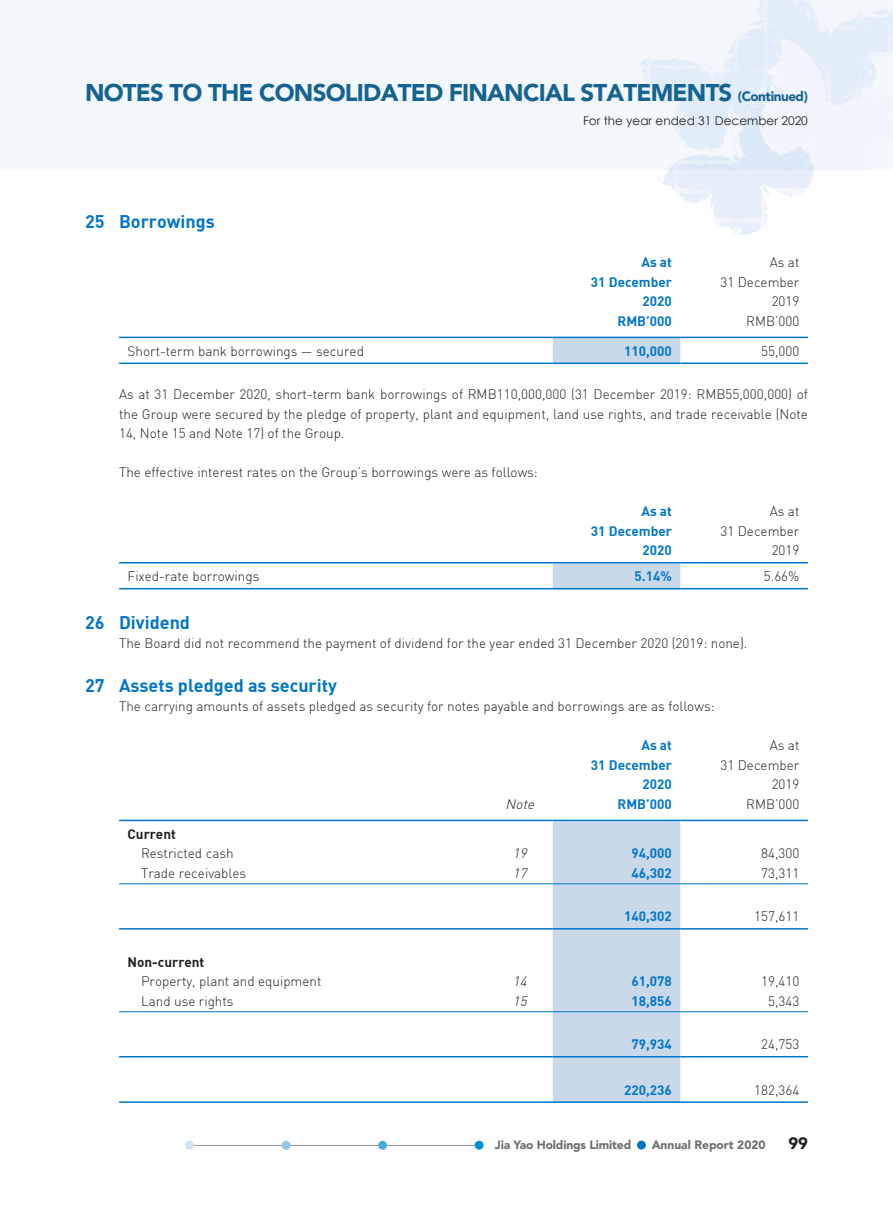
<style>
.page{position:relative;width:893px;height:1212px;background:#fff}
.page>*{position:absolute;margin:0;border:0;box-sizing:border-box;transform-origin:0 0}
.t1{font:900 24px "Avenir LT Std";letter-spacing:-.035em;color:#156390}
.t2{font:18px "DIN Bold";color:#0076c8}
.t3{font:900 16.5px "Avenir LT Std";color:#231f20}
.t4{font:13.5px/19.5px "DIN Light";color:#231f20;text-align:right}
.t5{font:13.5px/19.5px "DIN Bold";color:#0076c8;text-align:right}
.t6{font:13.5px "DIN Bold";color:#231f20}
.t7{font:italic 13.5px "DIN Light";color:#231f20}
.t8{font:900 12px "Avenir LT Std";letter-spacing:-.01em;color:#6c6d70}
.t9{font:12px "Century Gothic";color:#231f20}
.s1{font-size:13.5px}
</style>
<div class="page">
<img style="left:119px;top:170px;width:695px;height:980px">
<div style="left:637px;top:1140px;width:9px;height:9px;background:#0076c8;border-radius:50%"></div>
<svg style="left:0;top:0;width:893px;height:170px;fill:#f3f8fc"></svg>
<hr style="left:187px;top:1145px;width:293px;height:1px;background:#939598">
<div style="left:475px;top:1141px;width:9px;height:9px;background:#0090d4;border-radius:50%"></div>
<div style="left:378px;top:1141px;width:9px;height:9px;background:#4baadf;border-radius:50%"></div>
<div style="left:282px;top:1141px;width:9px;height:9px;background:#94c6ea;border-radius:50%"></div>
<div style="left:185px;top:1141px;width:9px;height:9px;background:#cde2f5;border-radius:50%"></div>
<div style="left:553px;top:338px;width:127px;height:24px;background:#cad9e9"></div>
<hr style="left:119px;top:337px;width:434px;height:1px;background:#0076c8">
<hr style="left:553px;top:337px;width:127px;height:1px;background:#0076c8">
<hr style="left:680px;top:337px;width:128px;height:1px;background:#0076c8">
<hr style="left:119px;top:362px;width:434px;height:2px;background:#0076c8">
<hr style="left:553px;top:362px;width:127px;height:2px;background:#0076c8">
<hr style="left:680px;top:362px;width:128px;height:2px;background:#0076c8">
<svg style="left:553px;top:563px;width:127px;height:25px;background:#c5d6e8"></svg>
<hr style="left:119px;top:562px;width:434px;height:1px;background:#0076c8">
<hr style="left:553px;top:562px;width:127px;height:1px;background:#0076c8">
<hr style="left:680px;top:562px;width:128px;height:1px;background:#0076c8">
<hr style="left:119px;top:588px;width:434px;height:1px;background:#0076c8">
<hr style="left:553px;top:588px;width:127px;height:1px;background:#0076c8">
<hr style="left:680px;top:588px;width:128px;height:1px;background:#0076c8">
<div style="left:553px;top:821px;width:127px;height:280px;background:#cad9e9"></div>
<hr style="left:119px;top:820px;width:370px;height:1px;background:#0076c8">
<hr style="left:489px;top:820px;width:64px;height:1px;background:#0076c8">
<hr style="left:553px;top:820px;width:127px;height:1px;background:#0076c8">
<hr style="left:680px;top:820px;width:128px;height:1px;background:#0076c8">
<hr style="left:119px;top:883px;width:370px;height:1px;background:#0076c8">
<hr style="left:489px;top:883px;width:64px;height:1px;background:#0076c8">
<hr style="left:553px;top:883px;width:127px;height:1px;background:#0076c8">
<hr style="left:680px;top:883px;width:128px;height:1px;background:#0076c8">
<hr style="left:119px;top:928px;width:370px;height:1px;background:#0076c8">
<hr style="left:489px;top:928px;width:64px;height:1px;background:#0076c8">
<hr style="left:553px;top:928px;width:127px;height:1px;background:#0076c8">
<hr style="left:680px;top:928px;width:128px;height:1px;background:#0076c8">
<hr style="left:119px;top:1011px;width:370px;height:1px;background:#0076c8">
<hr style="left:489px;top:1011px;width:64px;height:1px;background:#0076c8">
<hr style="left:553px;top:1011px;width:127px;height:1px;background:#0076c8">
<hr style="left:680px;top:1011px;width:128px;height:1px;background:#0076c8">
<hr style="left:119px;top:1056px;width:370px;height:1px;background:#0076c8">
<hr style="left:489px;top:1056px;width:64px;height:1px;background:#0076c8">
<hr style="left:553px;top:1056px;width:127px;height:1px;background:#0076c8">
<hr style="left:680px;top:1056px;width:128px;height:1px;background:#0076c8">
<hr style="left:119px;top:1101px;width:370px;height:2px;background:#0076c8">
<hr style="left:489px;top:1101px;width:64px;height:2px;background:#0076c8">
<hr style="left:553px;top:1101px;width:127px;height:2px;background:#0076c8">
<hr style="left:680px;top:1101px;width:128px;height:2px;background:#0076c8">
<h1 class="t1" style="left:85px;top:78px;width:724px">NOTES TO THE CONSOLIDATED FINANCIAL STATEMENTS <span class="s1">(Continued)</span></h1>
<h2 class="t2" style="left:85px;top:210px;width:131px">25 Borrowings</h2>
<p class="t9" style="left:583px;top:112px;width:226px">For the year ended 31 December 2020</p>
<p class="t5" style="left:591px;top:252px;width:82px">As at<br>31 December<br>2020</p>
<p class="t4" style="left:720px;top:252px;width:80px">As at<br>31 December<br>2019</p>
<p class="t5" style="left:617px;top:310px;width:56px">RMB’000</p>
<p class="t4" style="left:746px;top:311px;width:55px">RMB’000</p>
<p class="t4" style="left:128px;top:341px;width:238px">Short-term bank borrowings — secured</p>
<p class="t5" style="left:624px;top:340px;width:49px">110,000</p>
<p class="t4" style="left:761px;top:341px;width:40px">55,000</p>
<p class="t4" style="left:119px;top:384px;width:690px;text-align:justify">As at 31 December 2020, short-term bank borrowings of RMB110,000,000 (31 December 2019: RMB55,000,000) of the Group were secured by the pledge of property, plant and equipment, land use rights, and trade receivable (Note 14, Note 15 and Note 17) of the Group.</p>
<p class="t4" style="left:119px;top:462px;width:420px">The effective interest rates on the Group’s borrowings were as follows:</p>
<p class="t5" style="left:591px;top:501px;width:82px">As at<br>31 December<br>2020</p>
<p class="t4" style="left:720px;top:501px;width:80px">As at<br>31 December<br>2019</p>
<p class="t4" style="left:128px;top:566px;width:133px">Fixed-rate borrowings</p>
<p class="t5" style="left:635px;top:566px;width:39px">5.14%</p>
<p class="t4" style="left:764px;top:566px;width:37px">5.66%</p>
<h2 class="t2" style="left:85px;top:610px;width:107px">26 Dividend</h2>
<p class="t4" style="left:119px;top:633px;width:630px">The Board did not recommend the payment of dividend for the year ended 31 December 2020 (2019: none).</p>
<h2 class="t2" style="left:85px;top:673px;width:253px">27 Assets pledged as security</h2>
<p class="t4" style="left:119px;top:696px;width:597px">The carrying amounts of assets pledged as security for notes payable and borrowings are as follows:</p>
<p class="t5" style="left:591px;top:735px;width:82px">As at<br>31 December<br>2020</p>
<p class="t4" style="left:720px;top:735px;width:80px">As at<br>31 December<br>2019</p>
<p class="t7" style="left:506px;top:795px;width:34px">Note</p>
<p class="t5" style="left:617px;top:793px;width:56px">RMB’000</p>
<p class="t4" style="left:746px;top:794px;width:55px">RMB’000</p>
<p class="t6" style="left:128px;top:825px;width:50px">Current</p>
<p class="t4" style="left:141px;top:843px;width:94px">Restricted cash</p>
<p class="t7" style="left:513px;top:845px;width:19px">19</p>
<p class="t5" style="left:631px;top:843px;width:42px">94,000</p>
<p class="t4" style="left:761px;top:843px;width:40px">84,300</p>
<p class="t4" style="left:141px;top:863px;width:107px">Trade receivables</p>
<p class="t7" style="left:513px;top:864px;width:19px">17</p>
<p class="t5" style="left:631px;top:862px;width:42px">46,302</p>
<p class="t4" style="left:761px;top:863px;width:40px">73,311</p>
<p class="t5" style="left:624px;top:906px;width:49px">140,302</p>
<p class="t4" style="left:754px;top:906px;width:47px">157,611</p>
<p class="t6" style="left:128px;top:953px;width:78px">Non-current</p>
<p class="t4" style="left:141px;top:971px;width:182px">Property, plant and equipment</p>
<p class="t7" style="left:513px;top:973px;width:19px">14</p>
<p class="t5" style="left:631px;top:971px;width:42px">61,078</p>
<p class="t4" style="left:761px;top:971px;width:40px">19,410</p>
<p class="t4" style="left:141px;top:991px;width:94px">Land use rights</p>
<p class="t7" style="left:513px;top:992px;width:19px">15</p>
<p class="t5" style="left:631px;top:990px;width:42px">18,856</p>
<p class="t4" style="left:768px;top:991px;width:33px">5,343</p>
<p class="t5" style="left:631px;top:1034px;width:42px">79,934</p>
<p class="t4" style="left:761px;top:1034px;width:40px">24,753</p>
<p class="t5" style="left:624px;top:1079px;width:49px">220,236</p>
<p class="t4" style="left:754px;top:1080px;width:47px">182,364</p>
<p class="t8" style="left:495px;top:1137px;width:138px">Jia Yao Holdings Limited</p>
<p class="t8" style="left:652px;top:1137px;width:115px">Annual Report 2020</p>
<p class="t3" style="left:788px;top:1133px;width:21px">99</p>
</div>
